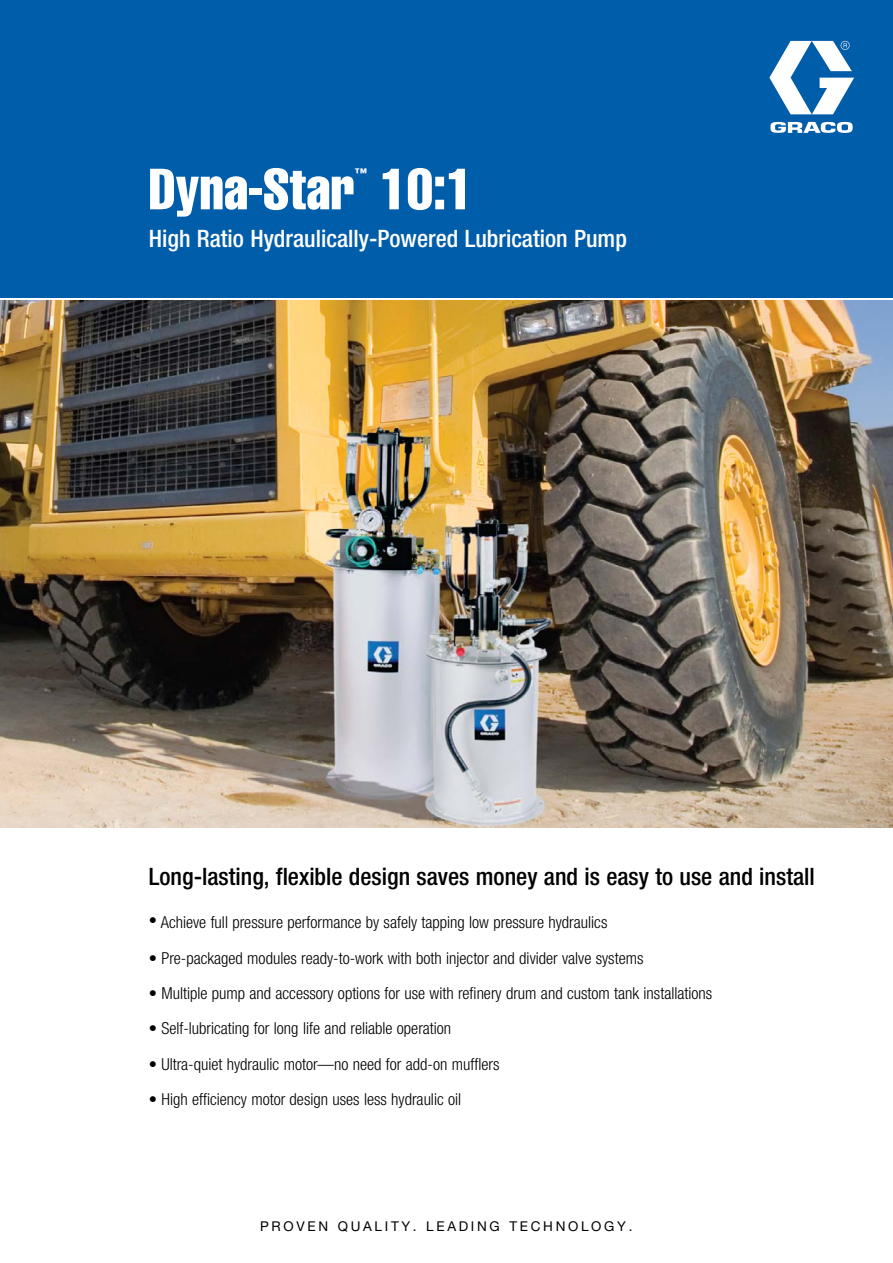
<style>
.page{position:relative;width:893px;height:1263px;background:#fff}
.page>*{position:absolute;margin:0;border:0;box-sizing:border-box;transform-origin:0 0}
.t1{font:57px "Helvetica LT Std Comp";color:#fff}
.t2{font:500 condensed 24px "Helvetica Neue LT Std";color:#000}
.t3{font:500 condensed 24px "Helvetica Neue LT Std";color:#fff}
.t4{font:300 condensed 16.5px "Helvetica Neue LT Std";color:#000}
.t5{font:13.5px "Helvetica Neue LT Std";letter-spacing:.2em;color:#000}
.t6{font:12.15px "Helvetica LT Std Comp";color:#fff}
</style>
<div class="page">
<div style="left:0;top:0;width:893px;height:298px;background:#005daa"></div>
<svg style="left:769px;top:41px;width:85px;height:92px"></svg>
<img style="left:0;top:300px;width:893px;height:528px">
<h1 class="t1" style="left:149px;top:169px;width:325px">Dyna-Star 10:1</h1>
<p class="t6" style="left:355px;top:168px;width:14px">™</p>
<h2 class="t3" style="left:149px;top:230px;width:480px">High Ratio Hydraulically-Powered Lubrication Pump</h2>
<h2 class="t2" style="left:149px;top:867px;width:667px">Long-lasting, flexible design saves money and is easy to use and install</h2>
<p class="t4" style="left:149px;top:916px;width:460px">• Achieve full pressure performance by safely tapping low pressure hydraulics</p>
<p class="t4" style="left:149px;top:952px;width:496px">• Pre-packaged modules ready-to-work with both injector and divider valve systems</p>
<p class="t4" style="left:149px;top:987px;width:565px">• Multiple pump and accessory options for use with refinery drum and custom tank installations</p>
<p class="t4" style="left:149px;top:1022px;width:304px">• Self-lubricating for long life and reliable operation</p>
<p class="t4" style="left:149px;top:1058px;width:352px">• Ultra-quiet hydraulic motor—no need for add-on mufflers</p>
<p class="t4" style="left:149px;top:1093px;width:314px">• High efficiency motor design uses less hydraulic oil</p>
<p class="t5" style="left:260px;top:1221px;width:374px">PROVEN QUALITY. LEADING TECHNOLOGY.</p>
</div>
